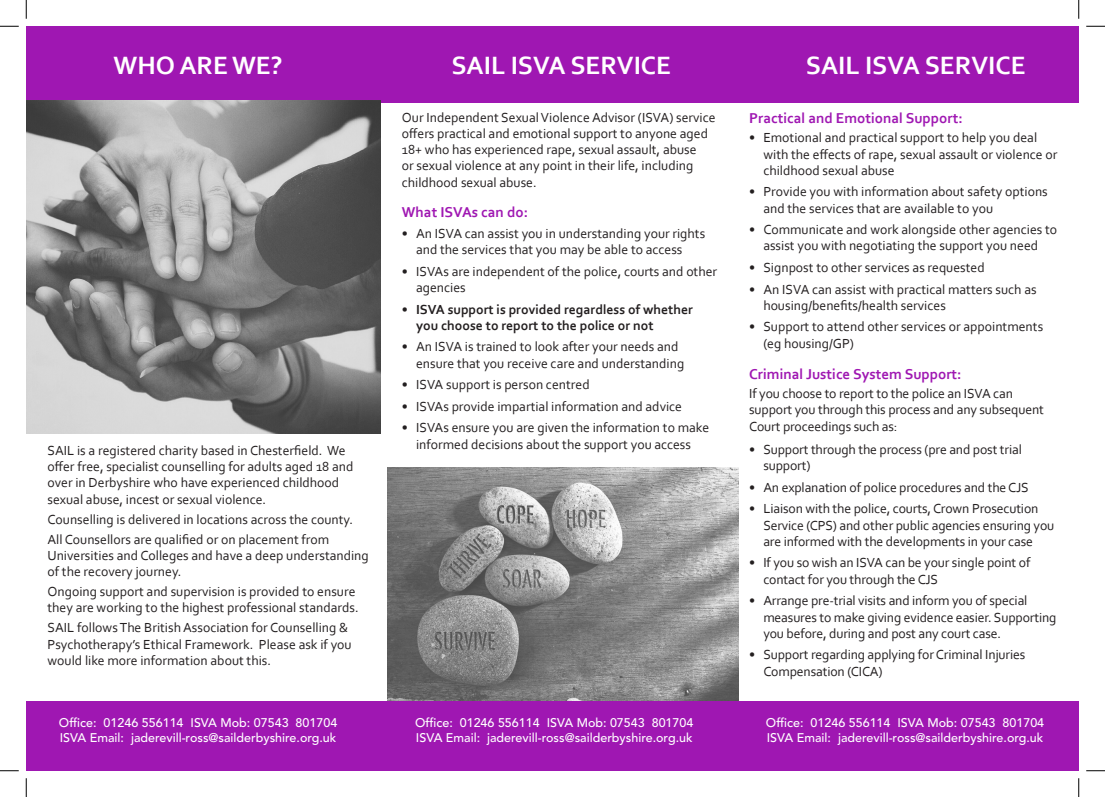
<style>
.page{position:relative;width:1105px;height:797px;background:#fff}
.page>*{position:absolute;margin:0;border:0;box-sizing:border-box;transform-origin:0 0}
.t1{font:700 26.25px "Corbel";color:#fff}
.t2{font:700 15px "Corbel";color:#9f17b2}
.t3{font:13.75px/16.2px "Corbel";color:#231f20}
.t4{font:700 13.75px/16.2px "Corbel";color:#231f20}
.t5{font:500 12.5px "Avenir LT Std";color:#fff}
</style>
<div class="page">
<img style="left:388px;top:467px;width:350px;height:234px">
<div style="left:26px;top:701px;width:355px;height:69px;background:#9f17b2"></div>
<div style="left:731px;top:701px;width:348px;height:69px;background:#9f17b2"></div>
<div style="left:381px;top:701px;width:350px;height:69px;background:#9f17b2"></div>
<div style="left:26px;top:26px;width:355px;height:76px;background:#9f17b2"></div>
<div style="left:381px;top:26px;width:350px;height:76px;background:#9f17b2"></div>
<div style="left:731px;top:26px;width:348px;height:76px;background:#9f17b2"></div>
<img style="left:26px;top:101px;width:355px;height:333px">
<svg style="left:0;top:25px;width:19px;height:2px"></svg>
<svg style="left:1086px;top:25px;width:19px;height:2px"></svg>
<svg style="left:0;top:770px;width:19px;height:1px"></svg>
<svg style="left:1086px;top:770px;width:19px;height:1px"></svg>
<svg style="left:25px;top:0;width:2px;height:19px"></svg>
<svg style="left:25px;top:778px;width:2px;height:19px"></svg>
<svg style="left:1078px;top:0;width:1px;height:19px"></svg>
<svg style="left:1078px;top:778px;width:1px;height:19px"></svg>
<p class="t1" style="left:114px;top:49px;width:170px">WHO ARE WE?</p>
<p class="t3" style="left:48px;top:442px;width:307px">SAIL is a registered charity based in Chesterfield. We offer free, specialist counselling for adults aged 18 and over in Derbyshire who have experienced childhood sexual abuse, incest or sexual violence.</p>
<p class="t3" style="left:48px;top:510px;width:307px">Counselling is delivered in locations across the county.</p>
<p class="t3" style="left:48px;top:530px;width:323px">All Counsellors are qualified or on placement from<br>Universities and Colleges and have a deep understanding of the recovery journey.</p>
<p class="t3" style="left:48px;top:583px;width:313px">Ongoing support and supervision is provided to ensure they are working to the highest professional standards.</p>
<p class="t3" style="left:48px;top:619px;width:306px">SAIL follows The British Association for Counselling &amp;<br>Psychotherapy’s Ethical Framework. Please ask if you would like more information about this.</p>
<p class="t5" style="left:59px;top:715px;width:280px">Office: 01246 556114 ISVA Mob: 07543 801704</p>
<p class="t5" style="left:60px;top:730px;width:278px">ISVA Email: jaderevill-ross@sailderbyshire.org.uk</p>
<p class="t1" style="left:451px;top:49px;width:221px">SAIL ISVA SERVICE</p>
<p class="t3" style="left:402px;top:108px;width:315px">Our Independent Sexual Violence Advisor (ISVA) service offers practical and emotional support to anyone aged 18+ who has experienced rape, sexual assault, abuse<br>or sexual violence at any point in their life, including childhood sexual abuse.</p>
<p class="t2" style="left:402px;top:202px;width:128px">What ISVAs can do:</p>
<p class="t3" style="left:416px;top:225px;width:291px;text-indent:-14px">• An ISVA can assist you in understanding your rights and the services that you may be able to access</p>
<p class="t3" style="left:416px;top:263px;width:303px;text-indent:-14px">• ISVAs are independent of the police, courts and other agencies</p>
<p class="t4" style="left:416px;top:300px;width:278px;text-indent:-14px">• ISVA support is provided regardless of whether you choose to report to the police or not</p>
<p class="t3" style="left:416px;top:338px;width:270px;text-indent:-14px">• An ISVA is trained to look after your needs and ensure that you receive care and understanding</p>
<p class="t3" style="left:402px;top:376px;width:189px">• ISVA support is person centred</p>
<p class="t3" style="left:402px;top:398px;width:282px">• ISVAs provide impartial information and advice</p>
<p class="t3" style="left:402px;top:419px;width:309px;text-align:center">• ISVAs ensure you are given the information to make informed decisions about the support you access</p>
<p class="t5" style="left:415px;top:715px;width:280px">Office: 01246 556114 ISVA Mob: 07543 801704</p>
<p class="t5" style="left:416px;top:730px;width:278px">ISVA Email: jaderevill-ross@sailderbyshire.org.uk</p>
<p class="t1" style="left:806px;top:49px;width:221px">SAIL ISVA SERVICE</p>
<p class="t2" style="left:749px;top:109px;width:215px">Practical and Emotional Support:</p>
<p class="t3" style="left:763px;top:129px;width:296px;text-indent:-14px">• Emotional and practical support to help you deal with the effects of rape, sexual assault or violence or childhood sexual abuse</p>
<p class="t3" style="left:763px;top:183px;width:286px;text-indent:-14px">• Provide you with information about safety options and the services that are available to you</p>
<p class="t3" style="left:749px;top:221px;width:310px;text-align:center">• Communicate and work alongside other agencies to assist you with negotiating the support you need</p>
<p class="t3" style="left:749px;top:259px;width:237px">• Signpost to other services as requested</p>
<p class="t3" style="left:763px;top:280px;width:275px;text-indent:-14px">• An ISVA can assist with practical matters such as housing/benefits/health services</p>
<p class="t3" style="left:763px;top:318px;width:281px;text-indent:-14px">• Support to attend other services or appointments (eg housing/GP)</p>
<p class="t2" style="left:749px;top:365px;width:214px">Criminal Justice System Support:</p>
<p class="t3" style="left:749px;top:385px;width:296px">If you choose to report to the police an ISVA can support you through this process and any subsequent<br>Court proceedings such as:</p>
<p class="t3" style="left:763px;top:441px;width:260px;text-indent:-14px">• Support through the process (pre and post trial support)</p>
<p class="t3" style="left:749px;top:479px;width:281px">• An explanation of police procedures and the CJS</p>
<p class="t3" style="left:763px;top:500px;width:292px;text-indent:-14px">• Liaison with the police, courts, Crown Prosecution<br>Service (CPS) and other public agencies ensuring you are informed with the developments in your case</p>
<p class="t3" style="left:763px;top:554px;width:269px;text-indent:-14px">• If you so wish an ISVA can be your single point of contact for you through the CJS</p>
<p class="t3" style="left:763px;top:592px;width:295px;text-indent:-14px">• Arrange pre-trial visits and inform you of special measures to make giving evidence easier. Supporting you before, during and post any court case.</p>
<p class="t3" style="left:763px;top:646px;width:264px;text-indent:-14px">• Support regarding applying for Criminal Injuries<br>Compensation (CICA)</p>
<p class="t5" style="left:766px;top:715px;width:280px">Office: 01246 556114 ISVA Mob: 07543 801704</p>
<p class="t5" style="left:767px;top:730px;width:278px">ISVA Email: jaderevill-ross@sailderbyshire.org.uk</p>
</div>
